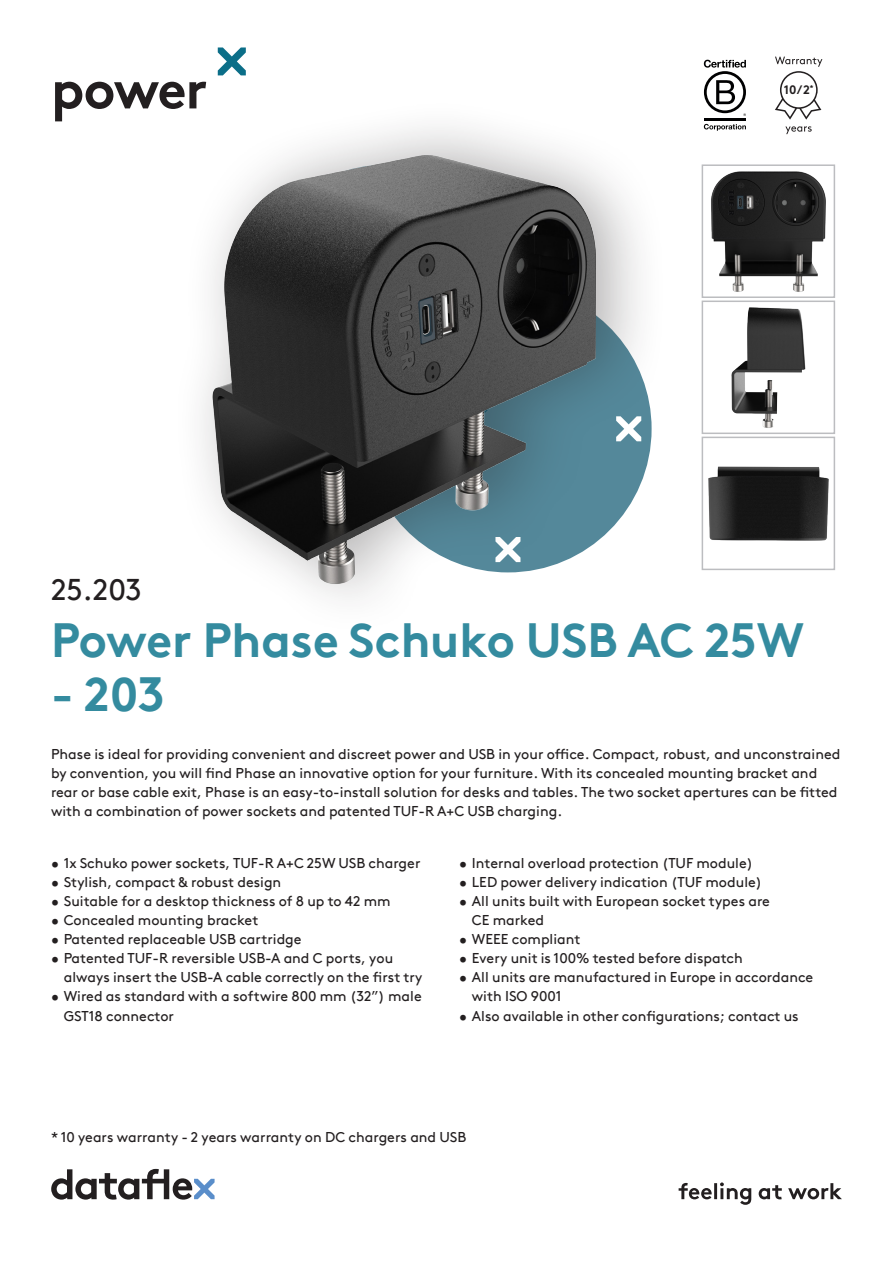
<style>
.page{position:relative;width:893px;height:1263px;background:#fff}
.page>*{position:absolute;margin:0;border:0;box-sizing:border-box;transform-origin:0 0}
.t1{font:700 54px "Brown Pro TT";letter-spacing:-.03em;color:#231f20}
.productnaam{font:700 48px "Brown Pro TT";color:#348b9f}
.productnummer{font:30px "Brown Pro TT";color:#231f20}
.omschrijving{font:14.25px/19.2px "Brown Pro TT";color:#231f20}
.t2{font:700 12.3px "Brown";color:#231f20}
</style>
<div class="page">
<svg style="left:51px;top:1169px;width:164px;height:30px"></svg>
<svg style="left:218px;top:47px;width:28px;height:28px"></svg>
<svg style="left:679px;top:1182px;width:163px;height:23px"></svg>
<hr style="left:704px;top:118px;width:42px;height:2px;background:#000001">
<svg style="left:704px;top:60px;width:42px;height:56px"></svg>
<svg style="left:704px;top:124px;width:42px;height:7px"></svg>
<svg style="left:775px;top:57px;width:47px;height:63px"></svg>
<svg style="left:785px;top:126px;width:27px;height:8px"></svg>
<img style="left:711px;top:171px;width:115px;height:121px">
<div style="left:702px;top:164px;width:133px;height:134px;border:2px solid #bcbdc0"></div>
<img style="left:731px;top:307px;width:75px;height:121px">
<div style="left:702px;top:301px;width:133px;height:133px;border:2px solid #bcbdc0"></div>
<img style="left:708px;top:466px;width:121px;height:75px">
<div style="left:702px;top:437px;width:133px;height:133px;border:2px solid #bcbdc0"></div>
<img style="left:201px;top:133px;width:440px;height:465px">
<h1 class="t1" style="left:51px;top:46px;width:158px">power</h1>
<p class="t2" style="left:784px;top:80px;width:31px">10/2<sup>*</sup></p>
<p class="productnummer" style="left:51px;top:566px;width:92px">25.203</p>
<p class="productnaam" style="left:51px;top:601px;width:755px">Power Phase Schuko USB AC 25W</p>
<p class="productnaam" style="left:51px;top:655px;width:116px">- 203</p>
<p class="omschrijving" style="left:51px;top:743px;width:791px">Phase is ideal for providing convenient and discreet power and USB in your office. Compact, robust, and unconstrained by convention, you will find Phase an innovative option for your furniture. With its concealed mounting bracket and rear or base cable exit, Phase is an easy-to-install solution for desks and tables. The two socket apertures can be fitted with a combination of power sockets and patented TUF-R A+C USB charging.</p>
<p class="omschrijving" style="left:51px;top:852px;width:371px">• 1x Schuko power sockets, TUF-R A+C 25W USB charger</p>
<p class="omschrijving" style="left:51px;top:871px;width:232px">• Stylish, compact &amp; robust design</p>
<p class="omschrijving" style="left:51px;top:890px;width:341px">• Suitable for a desktop thickness of 8 up to 42 mm</p>
<p class="omschrijving" style="left:51px;top:909px;width:209px">• Concealed mounting bracket</p>
<p class="omschrijving" style="left:51px;top:928px;width:252px">• Patented replaceable USB cartridge</p>
<p class="omschrijving" style="left:64px;top:947px;width:360px;text-indent:-13px">• Patented TUF-R reversible USB-A and C ports, you always insert the USB-A cable correctly on the first try</p>
<p class="omschrijving" style="left:64px;top:986px;width:359px;text-indent:-13px">• Wired as standard with a softwire 800 mm (32”) male<br>GST18 connector</p>
<p class="omschrijving" style="left:459px;top:852px;width:296px">• Internal overload protection (TUF module)</p>
<p class="omschrijving" style="left:459px;top:871px;width:305px">• LED power delivery indication (TUF module)</p>
<p class="omschrijving" style="left:472px;top:890px;width:300px;text-indent:-13px">• All units built with European socket types are<br>CE marked</p>
<p class="omschrijving" style="left:459px;top:928px;width:123px">• WEEE compliant</p>
<p class="omschrijving" style="left:459px;top:947px;width:285px">• Every unit is 100% tested before dispatch</p>
<p class="omschrijving" style="left:472px;top:966px;width:343px;text-indent:-13px">• All units are manufactured in Europe in accordance with ISO 9001</p>
<p class="omschrijving" style="left:459px;top:1005px;width:341px">• Also available in other configurations; contact us</p>
<p class="omschrijving" style="left:51px;top:1126px;width:417px">* 10 years warranty - 2 years warranty on DC chargers and USB</p>
</div>
